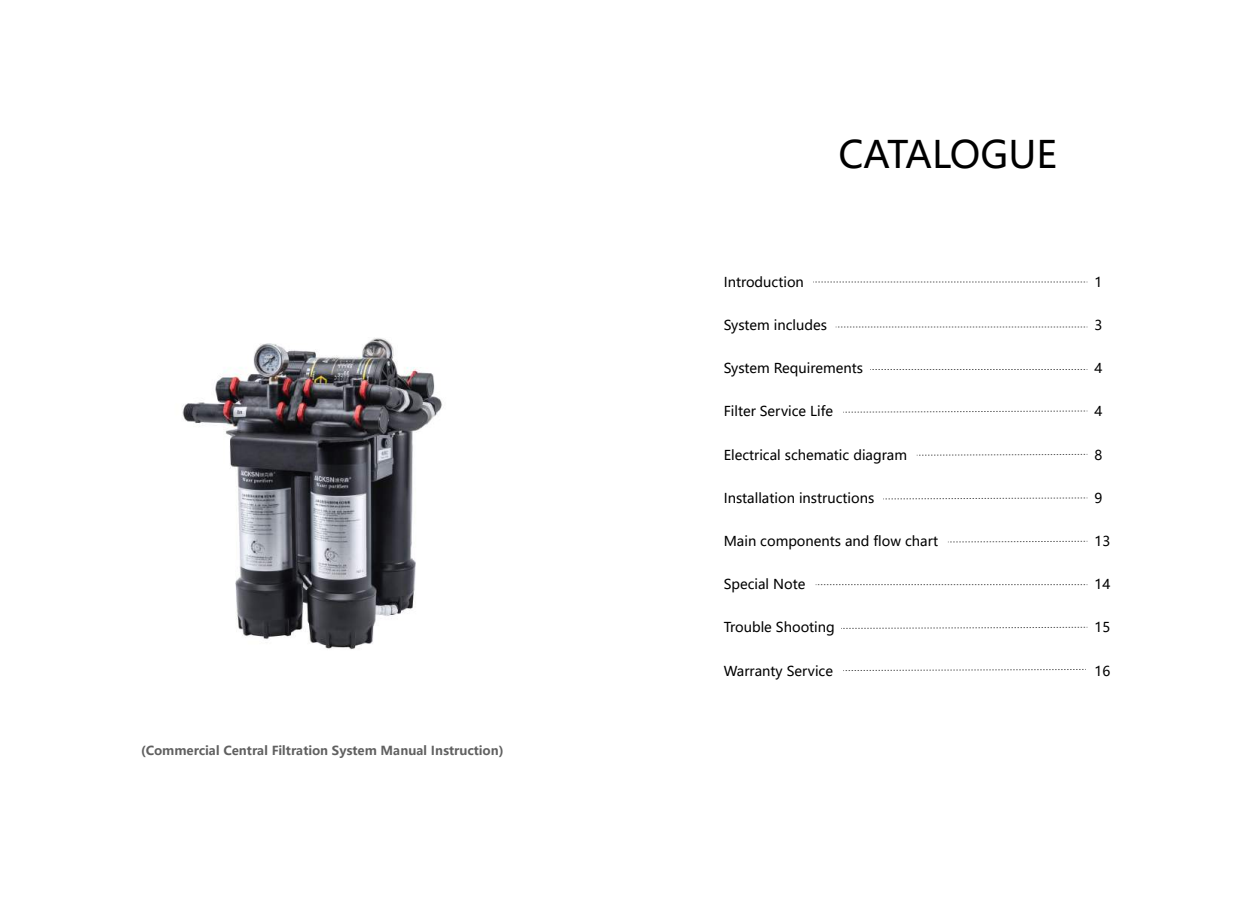
<style>
.page{position:relative;width:1251px;height:910px;background:#fff}
.page>*{position:absolute;margin:0;border:0;box-sizing:border-box;transform-origin:0 0}
.t1{font:37.5px "Microsoft Ya Hei";color:#000}
.t2{font:13.5px "Microsoft Ya Hei";color:#000}
.t3{font:700 12.3px "Microsoft Ya Hei";color:#606060}
</style>
<div class="page">
<svg style="left:813px;top:282px;width:274px;height:1px"></svg>
<svg style="left:835px;top:327px;width:252px;height:1px"></svg>
<svg style="left:870px;top:369px;width:217px;height:1px"></svg>
<svg style="left:843px;top:410px;width:244px;height:3px"></svg>
<svg style="left:883px;top:497px;width:204px;height:3px"></svg>
<svg style="left:841px;top:626px;width:246px;height:3px"></svg>
<svg style="left:843px;top:669px;width:241px;height:2px"></svg>
<svg style="left:948px;top:541px;width:139px;height:2px"></svg>
<svg style="left:916px;top:454px;width:171px;height:2px"></svg>
<svg style="left:815px;top:584px;width:272px;height:1px"></svg>
<img style="left:182px;top:338px;width:260px;height:312px">
<p class="t3" style="left:141px;top:742px;width:364px">(Commercial Central Filtration System Manual Instruction)</p>
<h1 class="t1" style="left:838px;top:129px;width:220px">CATALOGUE</h1>
<p class="t2" style="left:723px;top:273px;width:82px">Introduction</p>
<p class="t2" style="left:723px;top:316px;width:105px">System includes</p>
<p class="t2" style="left:723px;top:359px;width:141px">System Requirements</p>
<p class="t2" style="left:723px;top:402px;width:111px">Filter Service Life</p>
<p class="t2" style="left:723px;top:446px;width:185px">Electrical schematic diagram</p>
<p class="t2" style="left:723px;top:489px;width:152px">Installation instructions</p>
<p class="t2" style="left:723px;top:532px;width:216px">Main components and flow chart</p>
<p class="t2" style="left:723px;top:575px;width:83px">Special Note</p>
<p class="t2" style="left:723px;top:618px;width:113px">Trouble Shooting</p>
<p class="t2" style="left:723px;top:662px;width:111px">Warranty Service</p>
<p class="t2" style="left:1094px;top:273px;width:9px">1</p>
<p class="t2" style="left:1094px;top:316px;width:9px">3</p>
<p class="t2" style="left:1094px;top:359px;width:9px">4</p>
<p class="t2" style="left:1094px;top:402px;width:9px">4</p>
<p class="t2" style="left:1094px;top:446px;width:9px">8</p>
<p class="t2" style="left:1094px;top:489px;width:9px">9</p>
<p class="t2" style="left:1094px;top:532px;width:17px">13</p>
<p class="t2" style="left:1094px;top:575px;width:17px">14</p>
<p class="t2" style="left:1094px;top:618px;width:17px">15</p>
<p class="t2" style="left:1094px;top:662px;width:17px">16</p>
</div>
